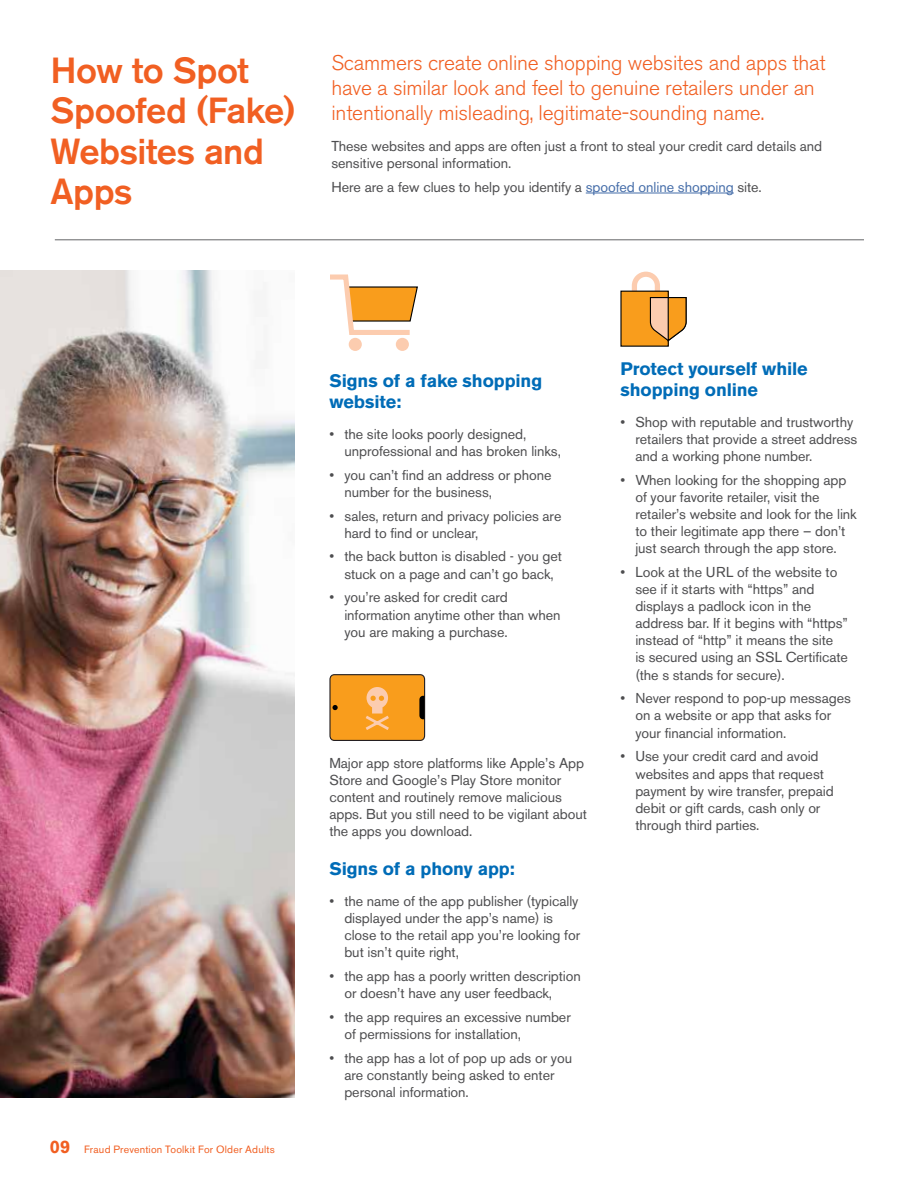
<style>
.page{position:relative;width:918px;height:1188px;background:#fff}
.page>*{position:absolute;margin:0;border:0;box-sizing:border-box;transform-origin:0 0}
.t1{font:500 36px/40.5px "Akzidenz Grotesk BE";letter-spacing:-.015em;color:#f15f22}
.t2{font:300 21px/25.2px "Akzidenz Grotesk BE";letter-spacing:-.01em;color:#f15f22}
.t3{font:700 18px/21px "Akzidenz Grotesk BE";letter-spacing:-.005em;color:#006cb7}
.t4{font:14.25px/17.1px "Akzidenz Grotesk BE";letter-spacing:-.005em;color:#4d4d4f}
.t5{font:10.5px "Akzidenz Grotesk BE";letter-spacing:.02em;color:#f15f22}
.s1{color:#456da9}
.s2{font-weight:700;font-size:18px}
</style>
<div class="page">
<hr style="left:55px;top:240px;width:809px;height:1px;background:#636466">
<hr style="left:586px;top:193px;width:148px;height:1px;background:#456da9">
<img style="left:0;top:270px;width:295px;height:827px">
<div style="left:330px;top:675px;width:95px;height:65px;background:#f99d1c;border-radius:5px"></div>
<div style="left:329px;top:674px;width:96px;height:67px;border:1px solid #241f21;border-radius:5px"></div>
<svg style="left:419px;top:696px;width:5px;height:23px"></svg>
<svg style="left:365px;top:687px;width:24px;height:43px"></svg>
<svg style="left:332px;top:705px;width:6px;height:5px"></svg>
<div style="left:621px;top:291px;width:47px;height:55px;background:#f99d1c"></div>
<svg style="left:629px;top:271px;width:58px;height:72px"></svg>
<svg style="left:330px;top:274px;width:88px;height:64px"></svg>
<div style="left:349px;top:338px;width:13px;height:13px;background:#fcccaf;border-radius:50%"></div>
<div style="left:396px;top:338px;width:13px;height:13px;background:#fcccaf;border-radius:50%"></div>
<h1 class="t1" style="left:50px;top:49px;width:247px">How to Spot<br>Spoofed (Fake)<br>Websites and<br>Apps</h1>
<h2 class="t2" style="left:332px;top:50px;width:496px">Scammers create online shopping websites and apps that have a similar look and feel to genuine retailers under an intentionally misleading, legitimate-sounding name.</h2>
<p class="t4" style="left:332px;top:137px;width:492px">These websites and apps are often just a front to steal your credit card details and sensitive personal information.</p>
<p class="t4" style="left:332px;top:178px;width:432px">Here are a few clues to help you identify a <span class="s1">spoofed online shopping</span> site.</p>
<p class="t5" style="left:50px;top:1143px;width:227px"><span class="s2">09</span> Fraud Prevention Toolkit For Older Adults</p>
<p class="t3" style="left:329px;top:370px;width:214px">Signs of a fake shopping website:</p>
<p class="t4" style="left:344px;top:425px;width:218px;text-indent:-15px">• the site looks poorly designed, unprofessional and has broken links,</p>
<p class="t4" style="left:344px;top:466px;width:209px;text-indent:-15px">• you can’t find an address or phone number for the business,</p>
<p class="t4" style="left:344px;top:507px;width:219px;text-indent:-15px">• sales, return and privacy policies are hard to find or unclear,</p>
<p class="t4" style="left:329px;top:548px;width:234px;text-align:center">• the back button is disabled - you get stuck on a page and can’t go back,</p>
<p class="t4" style="left:344px;top:589px;width:218px;text-indent:-15px">• you’re asked for credit card information anytime other than when you are making a purchase.</p>
<p class="t4" style="left:329px;top:754px;width:259px">Major app store platforms like Apple’s App Store and Google’s Play Store monitor content and routinely remove malicious apps. But you still need to be vigilant about the apps you download.</p>
<p class="t3" style="left:329px;top:859px;width:187px">Signs of a phony app:</p>
<p class="t4" style="left:344px;top:893px;width:237px;text-indent:-15px">• the name of the app publisher (typically displayed under the app’s name) is close to the retail app you’re looking for but isn’t quite right,</p>
<p class="t4" style="left:344px;top:968px;width:238px;text-indent:-15px">• the app has a poorly written description or doesn’t have any user feedback,</p>
<p class="t4" style="left:344px;top:1009px;width:228px;text-indent:-15px">• the app requires an excessive number of permissions for installation,</p>
<p class="t4" style="left:344px;top:1050px;width:229px;text-indent:-15px">• the app has a lot of pop up ads or you are constantly being asked to enter personal information.</p>
<p class="t3" style="left:620px;top:358px;width:189px">Protect yourself while shopping online</p>
<p class="t4" style="left:635px;top:413px;width:224px;text-indent:-15px">• Shop with reputable and trustworthy retailers that provide a street address and a working phone number.</p>
<p class="t4" style="left:635px;top:471px;width:223px;text-indent:-15px">• When looking for the shopping app of your favorite retailer, visit the retailer’s website and look for the link to their legitimate app there – don’t just search through the app store.</p>
<p class="t4" style="left:635px;top:563px;width:214px;text-indent:-15px">• Look at the URL of the website to see if it starts with “https” and displays a padlock icon in the address bar. If it begins with “https” instead of “http” it means the site<br>is secured using an SSL Certificate (the s stands for secure).</p>
<p class="t4" style="left:635px;top:690px;width:217px;text-indent:-15px">• Never respond to pop-up messages on a website or app that asks for your financial information.</p>
<p class="t4" style="left:635px;top:748px;width:200px;text-indent:-15px">• Use your credit card and avoid websites and apps that request payment by wire transfer, prepaid debit or gift cards, cash only or through third parties.</p>
</div>
